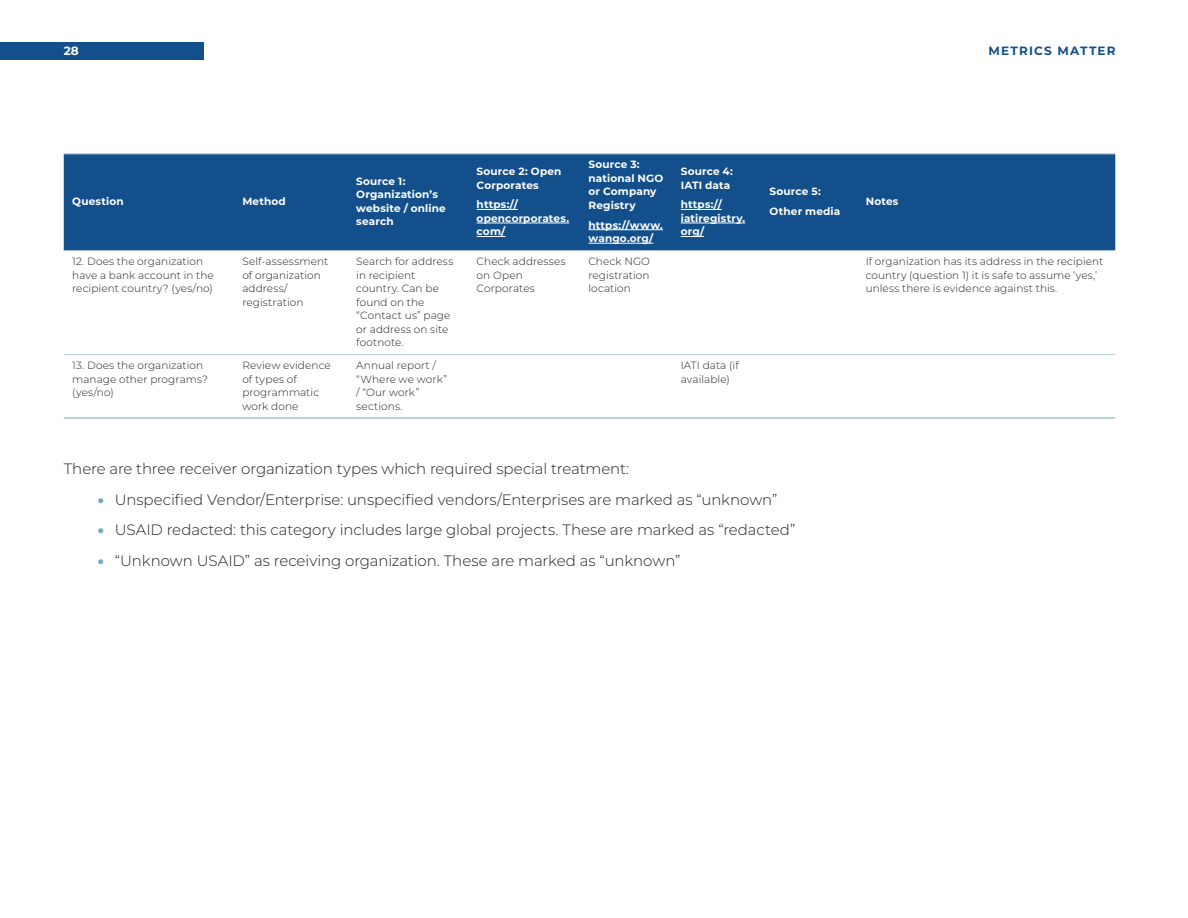
<style>
.page{position:relative;width:1188px;height:918px;background:#fff}
.page>*{position:absolute;margin:0;border:0;box-sizing:border-box;transform-origin:0 0}
.BODY{font:300 15px "Montserrat";letter-spacing:-.005em;color:#231f20}
.t1{font:700 12px "Montserrat";letter-spacing:.1em;color:#13508b}
.t2{font:700 12px "Montserrat";color:#fff}
.BODY-2{font:300 10.5px/13.5px "Montserrat";letter-spacing:.01em;color:#231f20}
.Bodytext{font:700 10.5px/13.5px "Montserrat";letter-spacing:.015em;color:#fff}
.s1{font-weight:900;color:#77a5bc}
</style>
<div class="page">
<div style="left:0;top:43px;width:204px;height:17px;background:#13508b"></div>
<div style="left:64px;top:154px;width:1051px;height:96px;background:#13508b"></div>
<hr style="left:64px;top:153px;width:170px;height:1px;background:#b6cbda">
<hr style="left:234px;top:153px;width:114px;height:1px;background:#b6cbda">
<hr style="left:348px;top:153px;width:120px;height:1px;background:#b6cbda">
<hr style="left:468px;top:153px;width:112px;height:1px;background:#b6cbda">
<hr style="left:580px;top:153px;width:92px;height:1px;background:#b6cbda">
<hr style="left:672px;top:153px;width:89px;height:1px;background:#b6cbda">
<hr style="left:761px;top:153px;width:96px;height:1px;background:#b6cbda">
<hr style="left:857px;top:153px;width:258px;height:1px;background:#b6cbda">
<hr style="left:64px;top:250px;width:170px;height:1px;background:#b6cbda">
<hr style="left:234px;top:250px;width:114px;height:1px;background:#b6cbda">
<hr style="left:348px;top:250px;width:120px;height:1px;background:#b6cbda">
<hr style="left:468px;top:250px;width:112px;height:1px;background:#b6cbda">
<hr style="left:580px;top:250px;width:92px;height:1px;background:#b6cbda">
<hr style="left:672px;top:250px;width:89px;height:1px;background:#b6cbda">
<hr style="left:761px;top:250px;width:96px;height:1px;background:#b6cbda">
<hr style="left:857px;top:250px;width:258px;height:1px;background:#b6cbda">
<hr style="left:64px;top:354px;width:170px;height:1px;background:#b6cbda">
<hr style="left:234px;top:354px;width:114px;height:1px;background:#b6cbda">
<hr style="left:348px;top:354px;width:120px;height:1px;background:#b6cbda">
<hr style="left:468px;top:354px;width:112px;height:1px;background:#b6cbda">
<hr style="left:580px;top:354px;width:92px;height:1px;background:#b6cbda">
<hr style="left:672px;top:354px;width:89px;height:1px;background:#b6cbda">
<hr style="left:761px;top:354px;width:96px;height:1px;background:#b6cbda">
<hr style="left:857px;top:354px;width:258px;height:1px;background:#b6cbda">
<hr style="left:64px;top:418px;width:170px;height:1px;background:#77a5bc">
<hr style="left:234px;top:418px;width:114px;height:1px;background:#77a5bc">
<hr style="left:348px;top:418px;width:120px;height:1px;background:#77a5bc">
<hr style="left:468px;top:418px;width:112px;height:1px;background:#77a5bc">
<hr style="left:580px;top:418px;width:92px;height:1px;background:#77a5bc">
<hr style="left:672px;top:418px;width:89px;height:1px;background:#77a5bc">
<hr style="left:761px;top:418px;width:96px;height:1px;background:#77a5bc">
<hr style="left:857px;top:418px;width:258px;height:1px;background:#77a5bc">
<hr style="left:477px;top:209px;width:41px;height:1px;background:#fff">
<hr style="left:477px;top:223px;width:92px;height:1px;background:#fff">
<svg style="left:477px;top:236px;width:28px;height:1px"></svg>
<hr style="left:588px;top:229px;width:75px;height:1px;background:#fff">
<hr style="left:588px;top:243px;width:65px;height:1px;background:#fff">
<hr style="left:681px;top:209px;width:41px;height:1px;background:#fff">
<hr style="left:681px;top:223px;width:64px;height:1px;background:#fff">
<svg style="left:681px;top:236px;width:23px;height:1px"></svg>
<p class="t2" style="left:64px;top:42px;width:17px">28</p>
<p class="t1" style="left:989px;top:42px;width:129px">METRICS MATTER</p>
<p class="Bodytext" style="left:72px;top:194px;width:53px">Question</p>
<p class="Bodytext" style="left:242px;top:194px;width:45px">Method</p>
<p class="Bodytext" style="left:356px;top:174px;width:91px">Source 1:<br>Organization’s website / online search</p>
<p class="Bodytext" style="left:477px;top:164px;width:86px">Source 2: Open<br>Corporates</p>
<p class="Bodytext" style="left:477px;top:197px;width:94px">https:// opencorporates. com/</p>
<p class="Bodytext" style="left:588px;top:157px;width:76px">Source 3: national NGO or Company<br>Registry</p>
<p class="Bodytext" style="left:588px;top:218px;width:76px">https://www. wango.org/</p>
<p class="Bodytext" style="left:681px;top:164px;width:54px">Source 4:<br>IATI data</p>
<p class="Bodytext" style="left:681px;top:197px;width:66px">https:// iatiregistry. org/</p>
<p class="Bodytext" style="left:770px;top:184px;width:53px">Source 5:</p>
<p class="Bodytext" style="left:770px;top:204px;width:72px">Other media</p>
<p class="Bodytext" style="left:866px;top:194px;width:34px">Notes</p>
<p class="BODY-2" style="left:72px;top:254px;width:143px">12. Does the organization have a bank account in the recipient country? (yes/no)</p>
<p class="BODY-2" style="left:242px;top:254px;width:87px">Self-assessment of organization address/ registration</p>
<p class="BODY-2" style="left:356px;top:254px;width:99px">Search for address in recipient country. Can be found on the “Contact us” page or address on site footnote.</p>
<p class="BODY-2" style="left:477px;top:254px;width:91px">Check addresses on Open<br>Corporates</p>
<p class="BODY-2" style="left:588px;top:254px;width:63px;text-align:justify">Check NGO registration location</p>
<p class="BODY-2" style="left:866px;top:254px;width:239px">If organization has its address in the recipient country (question 1) it is safe to assume ‘yes,’ unless there is evidence against this.</p>
<p class="BODY-2" style="left:72px;top:358px;width:137px">13. Does the organization manage other programs? (yes/no)</p>
<p class="BODY-2" style="left:242px;top:358px;width:90px">Review evidence of types of programmatic work done</p>
<p class="BODY-2" style="left:356px;top:358px;width:92px">Annual report / “Where we work” / “Our work” sections.</p>
<p class="BODY-2" style="left:681px;top:358px;width:60px">IATI data (if available)</p>
<p class="BODY" style="left:64px;top:458px;width:567px">There are three receiver organization types which required special treatment:</p>
<p class="BODY" style="left:98px;top:489px;width:681px"><span class="s1">•</span> Unspecified Vendor/Enterprise: unspecified vendors/Enterprises are marked as “unknown”</p>
<p class="BODY" style="left:98px;top:520px;width:699px"><span class="s1">•</span> USAID redacted: this category includes large global projects. These are marked as “redacted”</p>
<p class="BODY" style="left:98px;top:551px;width:584px"><span class="s1">•</span> “Unknown USAID” as receiving organization. These are marked as “unknown”</p>
</div>
